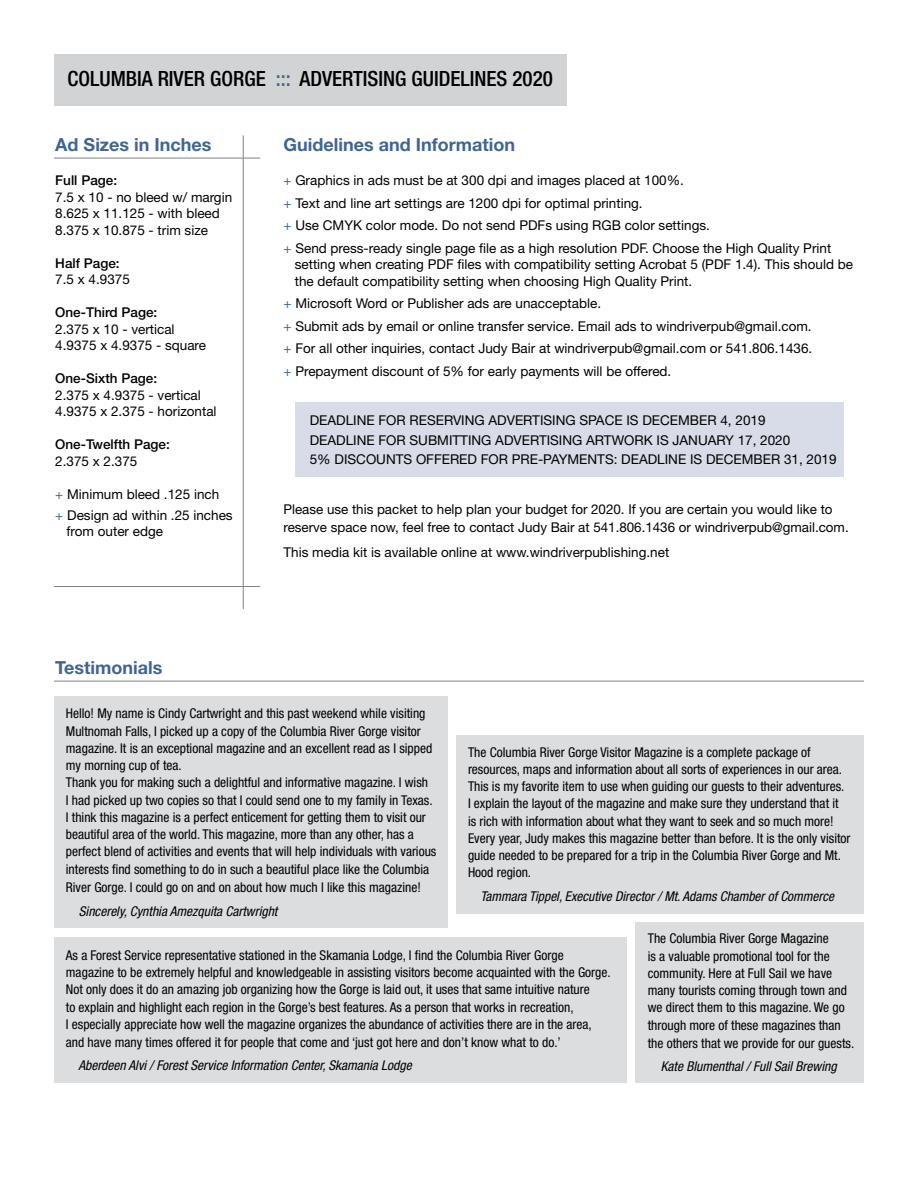
<style>
.page{position:relative;width:918px;height:1188px;background:#fff}
.page>*{position:absolute;margin:0;border:0;box-sizing:border-box;transform-origin:0 0}
.t1{font:500 condensed 21px "Helvetica Neue LT Std";color:#000}
.t2{font:700 18px "Helvetica Neue LT Std";color:#406594}
.t3{font:condensed 13.5px/17.4px "Helvetica Neue LT Std";color:#000}
.t4{font:13.5px/22.5px "Helvetica Neue LT Std";color:#000}
.t5{font:italic condensed 13.5px "Helvetica Neue LT Std";color:#000}
.t6{font:500 13.5px "Helvetica Neue LT Std";color:#000}
.s1{color:#406594}
</style>
<div class="page">
<hr style="left:243px;top:135px;width:1px;height:474px;background:#808285">
<hr style="left:54px;top:158px;width:206px;height:1px;background:#808285">
<hr style="left:54px;top:586px;width:206px;height:1px;background:#808285">
<div style="left:296px;top:402px;width:548px;height:75px;background:#d8dce8"></div>
<div style="left:636px;top:922px;width:228px;height:161px;background:#dcddde"></div>
<div style="left:54px;top:937px;width:573px;height:146px;background:#dcddde"></div>
<hr style="left:54px;top:681px;width:810px;height:1px;background:#808285">
<div style="left:456px;top:735px;width:408px;height:178px;background:#dcddde"></div>
<div style="left:54px;top:696px;width:393px;height:232px;background:#dcddde"></div>
<div style="left:54px;top:54px;width:513px;height:52px;background:#d1d3d4"></div>
<h1 class="t1" style="left:68px;top:66px;width:487px">COLUMBIA RIVER GORGE <span class="s1">:::</span> ADVERTISING GUIDELINES 2020</h1>
<h2 class="t2" style="left:55px;top:133px;width:158px">Ad Sizes in Inches</h2>
<h2 class="t2" style="left:284px;top:133px;width:233px">Guidelines and Information</h2>
<p class="t6" style="left:55px;top:172px;width:63px">Full Page:</p>
<p class="t4" style="left:55px;top:188px;width:178px;line-height:16.5px">7.5 x 10 - no bleed w/ margin<br>8.625 x 11.125 - with bleed<br>8.375 x 10.875 - trim size</p>
<p class="t6" style="left:55px;top:255px;width:66px">Half Page:</p>
<p class="t4" style="left:55px;top:268px;width:76px">7.5 x 4.9375</p>
<p class="t6" style="left:55px;top:304px;width:104px">One-Third Page:</p>
<p class="t4" style="left:55px;top:320px;width:152px;line-height:16.5px">2.375 x 10 - vertical<br>4.9375 x 4.9375 - square</p>
<p class="t6" style="left:55px;top:370px;width:103px">One-Sixth Page:</p>
<p class="t4" style="left:55px;top:386px;width:163px;line-height:16.5px">2.375 x 4.9375 - vertical<br>4.9375 x 2.375 - horizontal</p>
<p class="t6" style="left:55px;top:436px;width:116px">One-Twelfth Page:</p>
<p class="t4" style="left:55px;top:449px;width:84px">2.375 x 2.375</p>
<p class="t4" style="left:55px;top:483px;width:179px;line-height:21px"><span class="s1">+</span> Minimum bleed .125 inch<br><span class="s1">+</span> Design ad within .25 inches</p>
<p class="t4" style="left:67px;top:520px;width:98px">from outer edge</p>
<h2 class="t2" style="left:55px;top:656px;width:109px">Testimonials</h2>
<p class="t4" style="left:284px;top:169px;width:549px"><span class="s1">+</span> Graphics in ads must be at 300 dpi and images placed at 100%.<br><span class="s1">+</span> Text and line art settings are 1200 dpi for optimal printing.<br><span class="s1">+</span> Use CMYK color mode. Do not send PDFs using RGB color settings.<br><span class="s1">+</span> Send press-ready single page file as a high resolution PDF. Choose the High Quality Print</p>
<p class="t4" style="left:295px;top:256px;width:560px;line-height:16.5px">setting when creating PDF files with compatibility setting Acrobat 5 (PDF 1.4). This should be the default compatibility setting when choosing High Quality Print.</p>
<p class="t4" style="left:284px;top:292px;width:530px"><span class="s1">+</span> Microsoft Word or Publisher ads are unacceptable.<br><span class="s1">+</span> Submit ads by email or online transfer service. Email ads to windriverpub@gmail.com. <span class="s1">+</span> For all other inquiries, contact Judy Bair at windriverpub@gmail.com or 541.806.1436. <span class="s1">+</span> Prepayment discount of 5% for early payments will be offered.</p>
<p class="t4" style="left:310px;top:410px;width:528px;line-height:19.5px">DEADLINE FOR RESERVING ADVERTISING SPACE IS DECEMBER 4, 2019<br>DEADLINE FOR SUBMITTING ADVERTISING ARTWORK IS JANUARY 17, 2020<br>5% DISCOUNTS OFFERED FOR PRE-PAYMENTS: DEADLINE IS DECEMBER 31, 2019</p>
<p class="t4" style="left:284px;top:500px;width:567px;line-height:18px">Please use this packet to help plan your budget for 2020. If you are certain you would like to reserve space now, feel free to contact Judy Bair at 541.806.1436 or windriverpub@gmail.com.</p>
<p class="t4" style="left:284px;top:541px;width:387px">This media kit is available online at www.windriverpublishing.net</p>
<p class="t3" style="left:66px;top:705px;width:372px">Hello! My name is Cindy Cartwright and this past weekend while visiting Multnomah Falls, I picked up a copy of the Columbia River Gorge visitor magazine. It is an exceptional magazine and an excellent read as I sipped my morning cup of tea.<br>Thank you for making such a delightful and informative magazine. I wish<br>I had picked up two copies so that I could send one to my family in Texas.<br>I think this magazine is a perfect enticement for getting them to visit our beautiful area of the world. This magazine, more than any other, has a perfect blend of activities and events that will help individuals with various interests find something to do in such a beautiful place like the Columbia River Gorge. I could go on and on about how much I like this magazine!</p>
<p class="t5" style="left:79px;top:903px;width:200px">Sincerely, Cynthia Amezquita Cartwright</p>
<p class="t3" style="left:468px;top:743px;width:384px">The Columbia River Gorge Visitor Magazine is a complete package of resources, maps and information about all sorts of experiences in our area.<br>This is my favorite item to use when guiding our guests to their adventures.<br>I explain the layout of the magazine and make sure they understand that it<br>is rich with information about what they want to seek and so much more!<br>Every year, Judy makes this magazine better than before. It is the only visitor guide needed to be prepared for a trip in the Columbia River Gorge and Mt.<br>Hood region.</p>
<p class="t5" style="left:480px;top:888px;width:355px">Tammara Tippel, Executive Director / Mt. Adams Chamber of Commerce</p>
<p class="t3" style="left:66px;top:946px;width:546px">As a Forest Service representative stationed in the Skamania Lodge, I find the Columbia River Gorge magazine to be extremely helpful and knowledgeable in assisting visitors become acquainted with the Gorge.<br>Not only does it do an amazing job organizing how the Gorge is laid out, it uses that same intuitive nature<br>to explain and highlight each region in the Gorge’s best features. As a person that works in recreation,<br>I especially appreciate how well the magazine organizes the abundance of activities there are in the area, and have many times offered it for people that come and ‘just got here and don’t know what to do.’</p>
<p class="t5" style="left:78px;top:1058px;width:335px">Aberdeen Alvi / Forest Service Information Center, Skamania Lodge</p>
<p class="t3" style="left:648px;top:930px;width:208px">The Columbia River Gorge Magazine<br>is a valuable promotional tool for the community. Here at Full Sail we have many tourists coming through town and we direct them to this magazine. We go through more of these magazines than the others that we provide for our guests.</p>
<p class="t5" style="left:661px;top:1058px;width:177px">Kate Blumenthal / Full Sail Brewing</p>
</div>
